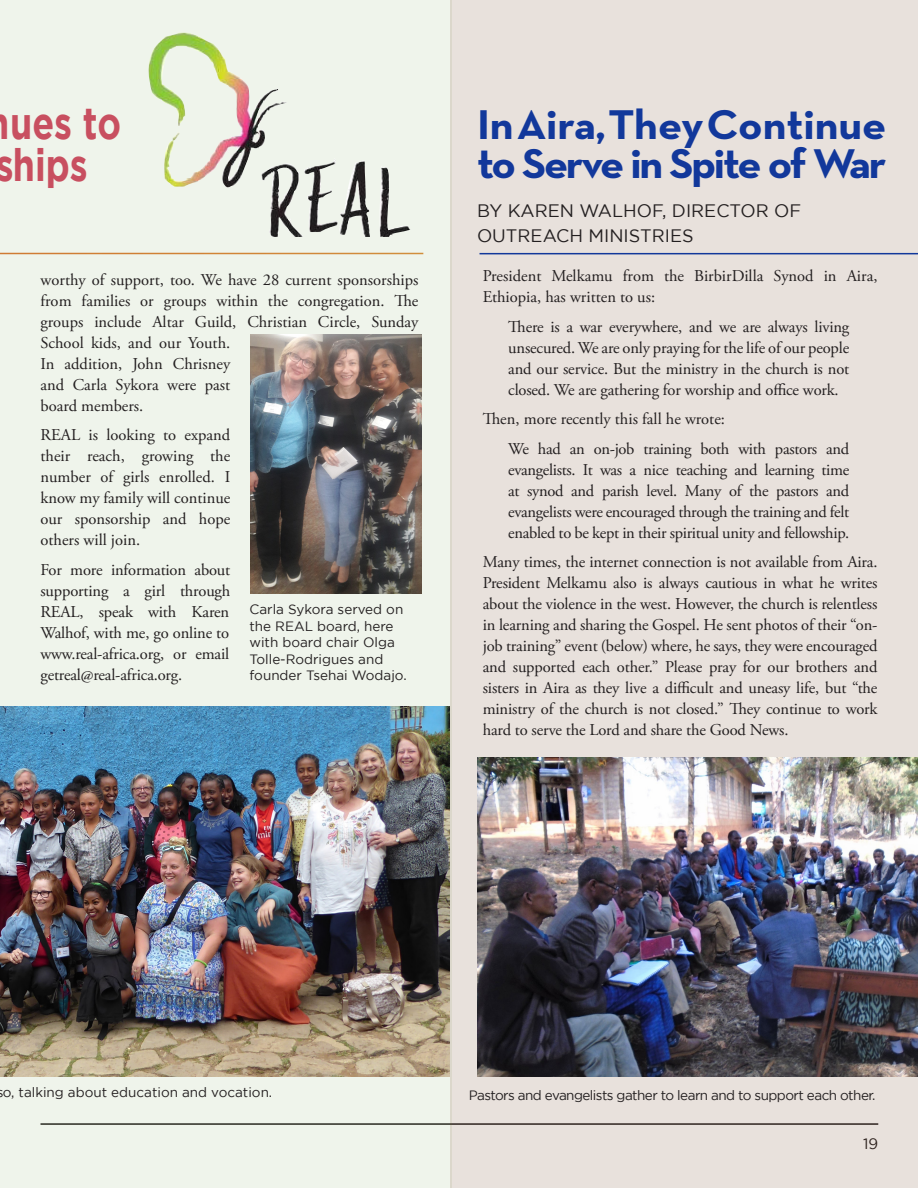
<style>
.page{position:relative;width:918px;height:1188px;background:#fff}
.page>*{position:absolute;margin:0;border:0;box-sizing:border-box;transform-origin:0 0}
.t1{font:700 45px/42px "Gotham";color:#c84f60;scale:.79 1}
.Body_type{font:700 42.3px/39px "Neutra Text TF";letter-spacing:-.02em;color:#12389b;scale:1.06 1}
.Author{font:18px/25.5px "Gotham";color:#231f20}
.Body_type-2{font:16.5px/21px "Adobe Garamond Pro";color:#231f20;text-align:justify}
.Block_paragraph{font:16.5px/21px "Adobe Garamond Pro";letter-spacing:-.02em;color:#231f20;text-align:justify}
.t2{font:15px "Gotham";color:#231f20}
.Captions{font:13.5px/16.5px "Gotham";color:#231f20}
.Captions-2{font:13.5px "Gotham";letter-spacing:-.04em;color:#231f20}
</style>
<div class="page">
<div style="left:0;top:0;width:451px;height:1188px;background:#eff4eb"></div>
<img style="left:148px;top:33px;width:140px;height:155px">
<hr style="left:0;top:253px;width:423px;height:1px;background:#fff">
<img style="left:0;top:706px;width:450px;height:371px">
<div style="left:450px;top:0;width:468px;height:1188px;background:#e8e1dc"></div>
<img style="left:477px;top:757px;width:441px;height:320px">
<hr style="left:480px;top:253px;width:438px;height:1px;background:#12389b">
<img style="left:251px;top:335px;width:170px;height:259px">
<h1 class="t1" style="left:-5px;top:101px;width:161px;text-indent:15px">ues to ships</h1>
<p class="Body_type-2" style="left:40px;top:270px;width:380px;text-align:left">worthy of support, too. We have 28 current sponsorships from families or groups within the congregation. The groups include Altar Guild, Christian Circle, Sunday School kids, and our Youth.<br>In addition, John Chrisney<br>and Carla Sykora were past<br>board members.</p>
<p class="Body_type-2" style="left:40px;top:425px;width:191px">REAL is looking to expand their reach, growing the number of girls enrolled. I know my family will continue our sponsorship and hope others will join.</p>
<p class="Body_type-2" style="left:40px;top:560px;width:191px">For more information about supporting a girl through REAL, speak with Karen Walhof, with me, go online to www.real-africa.org, or email getreal@real-africa.org.</p>
<p class="Captions" style="left:249px;top:601px;width:159px">Carla Sykora served on the REAL board, here with board chair Olga<br>Tolle-Rodrigues and founder Tsehai Wodajo.</p>
<p class="Body_type" style="left:477px;top:105px;width:388px">In Aira, They Continue to Serve in Spite of War</p>
<p class="Author" style="left:477px;top:197px;width:326px">BY KAREN WALHOF, DIRECTOR OF<br>OUTREACH MINISTRIES</p>
<p class="Body_type-2" style="left:483px;top:266px;width:396px">President Melkamu from the BirbirDilla Synod in Aira,<br>Ethiopia, has written to us:</p>
<p class="Block_paragraph" style="left:508px;top:316px;width:343px">There is a war everywhere, and we are always living unsecured. We are only praying for the life of our people and our service. But the ministry in the church is not closed. We are gathering for worship and office work.</p>
<p class="Body_type-2" style="left:483px;top:409px;width:244px">Then, more recently this fall he wrote:</p>
<p class="Block_paragraph" style="left:508px;top:439px;width:343px">We had an on-job training both with pastors and evangelists. It was a nice teaching and learning time at synod and parish level. Many of the pastors and evangelists were encouraged through the training and felt enabled to be kept in their spiritual unity and fellowship.</p>
<p class="Body_type-2" style="left:483px;top:552px;width:396px">Many times, the internet connection is not available from Aira.<br>President Melkamu also is always cautious in what he writes about the violence in the west. However, the church is relentless in learning and sharing the Gospel. He sent photos of their “on&shy;job training” event (below) where, he says, they were encouraged and supported each other.” Please pray for our brothers and sisters in Aira as they live a difficult and uneasy life, but “the ministry of the church is not closed.” They continue to work hard to serve the Lord and share the Good News.</p>
<p class="Captions" style="left:3px;top:1083px;width:271px">o, talking about education and vocation.</p>
<p class="Captions-2" style="left:469px;top:1088px;width:408px">Pastors and evangelists gather to learn and to support each other.</p>
<p class="t2" style="left:863px;top:1136px;width:17px">19</p>
</div>
